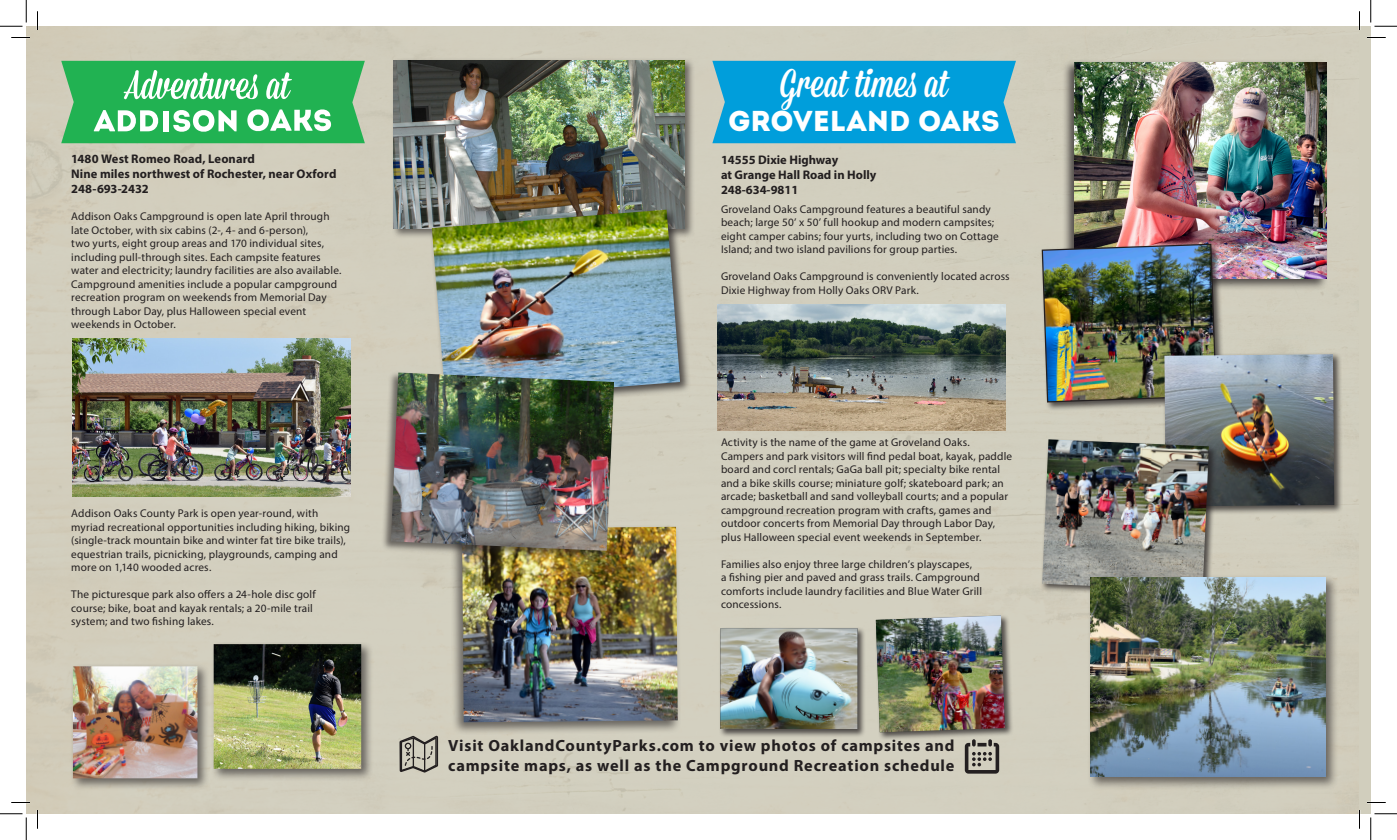
<style>
.page{position:relative;width:1397px;height:840px;background:#fff}
.page>*{position:absolute;margin:0;border:0;box-sizing:border-box;transform-origin:0 0}
.t1{font:40px "Mission Script";color:#fff}
.t2{font:28.75px "Intro";letter-spacing:-.005em;color:#fff}
.t3{font:700 16.25px/19.5px "Myriad Pro";letter-spacing:.05em;color:#231f20}
.t4{font:700 12.5px/15px "Myriad Pro";letter-spacing:.005em;color:#231f20}
.t5{font:11.25px/13.5px "Myriad Pro";letter-spacing:.015em;color:#231f20}
</style>
<div class="page">
<div style="left:26px;top:26px;width:1332px;height:788px;background:#d2cebe"></div>
<div style="left:712px;top:61px;width:304px;height:82px;background:#009edb"></div>
<img style="left:73px;top:338px;width:278px;height:158px">
<div style="left:450px;top:524px;width:231px;height:212px;background:#231f20;opacity:.6"></div>
<img style="left:462px;top:527px;width:216px;height:195px">
<img style="left:717px;top:304px;width:289px;height:127px">
<div style="left:719px;top:627px;width:147px;height:110px;background:#231f20;opacity:.75"></div>
<img style="left:720px;top:628px;width:137px;height:101px">
<div style="left:1061px;top:59px;width:267px;height:231px;background:#231f20;opacity:.75"></div>
<img style="left:1075px;top:62px;width:251px;height:217px">
<div style="left:211px;top:642px;width:163px;height:140px;background:#231f20;opacity:.6"></div>
<img style="left:214px;top:644px;width:147px;height:125px">
<div style="left:874px;top:614px;width:139px;height:127px;background:#231f20;opacity:.75"></div>
<img style="left:876px;top:616px;width:129px;height:116px">
<div style="left:1040px;top:242px;width:185px;height:169px;background:#231f20;opacity:.75"></div>
<img style="left:1041px;top:243px;width:176px;height:160px">
<div style="left:1162px;top:352px;width:181px;height:163px;background:#231f20;opacity:.75"></div>
<img style="left:1164px;top:354px;width:170px;height:152px">
<div style="left:1040px;top:438px;width:177px;height:161px;background:#231f20;opacity:.75"></div>
<img style="left:1042px;top:439px;width:167px;height:152px">
<div style="left:1087px;top:574px;width:252px;height:216px;background:#231f20;opacity:.6"></div>
<img style="left:1090px;top:577px;width:235px;height:200px">
<div style="left:70px;top:664px;width:140px;height:127px;background:#231f20;opacity:.6"></div>
<img style="left:73px;top:666px;width:124px;height:112px">
<div style="left:391px;top:57px;width:304px;height:182px;background:#231f20;opacity:.6"></div>
<img style="left:394px;top:60px;width:291px;height:169px">
<svg style="left:61px;top:61px;width:304px;height:82px;background:#4fc074"></svg>
<div style="left:430px;top:207px;width:261px;height:204px;background:#231f20;opacity:.75"></div>
<img style="left:432px;top:210px;width:248px;height:190px">
<svg style="left:965px;top:739px;width:34px;height:35px"></svg>
<svg style="left:398px;top:734px;width:41px;height:40px;background:#a09c91"></svg>
<div style="left:381px;top:371px;width:235px;height:189px;background:#231f20;opacity:.6"></div>
<img style="left:391px;top:373px;width:223px;height:178px">
<svg style="left:11px;top:37px;width:19px;height:1px"></svg>
<svg style="left:1367px;top:37px;width:19px;height:1px"></svg>
<svg style="left:11px;top:802px;width:19px;height:1px"></svg>
<svg style="left:1367px;top:802px;width:19px;height:1px"></svg>
<svg style="left:37px;top:11px;width:1px;height:19px"></svg>
<svg style="left:37px;top:810px;width:1px;height:19px"></svg>
<svg style="left:1359px;top:11px;width:1px;height:19px"></svg>
<svg style="left:1359px;top:810px;width:1px;height:19px"></svg>
<svg style="left:0;top:0;width:27px;height:27px"></svg>
<svg style="left:0;top:814px;width:27px;height:26px"></svg>
<svg style="left:1370px;top:0;width:27px;height:27px"></svg>
<svg style="left:1370px;top:814px;width:27px;height:26px"></svg>
<p class="t4" style="left:71px;top:151px;width:185px">1480 West Romeo Road, Leonard</p>
<p class="t4" style="left:71px;top:166px;width:267px">Nine miles northwest of Rochester, near Oxford<br>248-693-2432</p>
<p class="t5" style="left:71px;top:210px;width:272px">Addison Oaks Campground is open late April through late October, with six cabins (2-, 4- and 6-person),<br>two yurts, eight group areas and 170 individual sites, including pull-through sites. Each campsite features water and electricity; laundry facilities are also available.<br>Campground amenities include a popular campground recreation program on weekends from Memorial Day through Labor Day, plus Halloween special event weekends in October.</p>
<p class="t5" style="left:71px;top:507px;width:280px">Addison Oaks County Park is open year-round, with myriad recreational opportunities including hiking, biking (single-track mountain bike and winter fat tire bike trails), equestrian trails, picnicking, playgrounds, camping and more on 1,140 wooded acres.</p>
<p class="t5" style="left:71px;top:588px;width:246px">The picturesque park also offers a 24-hole disc golf course; bike, boat and kayak rentals; a 20-mile trail system; and two fishing lakes.</p>
<p class="t1" style="left:780px;top:59px;width:170px">Great times at</p>
<p class="t2" style="left:728px;top:104px;width:273px">GROVELAND OAKS</p>
<p class="t4" style="left:721px;top:152px;width:157px">14555 Dixie Highway<br>at Grange Hall Road in Holly</p>
<p class="t4" style="left:721px;top:182px;width:79px">248-634-9811</p>
<p class="t5" style="left:721px;top:202px;width:279px">Groveland Oaks Campground features a beautiful sandy beach; large 50’ x 50’ full hookup and modern campsites; eight camper cabins; four yurts, including two on Cottage Island; and two island pavilions for group parties.</p>
<p class="t5" style="left:721px;top:270px;width:290px">Groveland Oaks Campground is conveniently located across<br>Dixie Highway from Holly Oaks ORV Park.</p>
<p class="t5" style="left:721px;top:435px;width:293px">Activity is the name of the game at Groveland Oaks.<br>Campers and park visitors will find pedal boat, kayak, paddle board and corcl rentals; GaGa ball pit; specialty bike rental and a bike skills course; miniature golf; skateboard park; an arcade; basketball and sand volleyball courts; and a popular campground recreation program with crafts, games and outdoor concerts from Memorial Day through Labor Day, plus Halloween special event weekends in September.</p>
<p class="t5" style="left:721px;top:557px;width:262px">Families also enjoy three large children’s playscapes,<br>a fishing pier and paved and grass trails. Campground comforts include laundry facilities and Blue Water Grill concessions.</p>
<p class="t3" style="left:448px;top:735px;width:508px">Visit OaklandCountyParks.com to view photos of campsites and campsite maps, as well as the Campground Recreation schedule</p>
</div>
